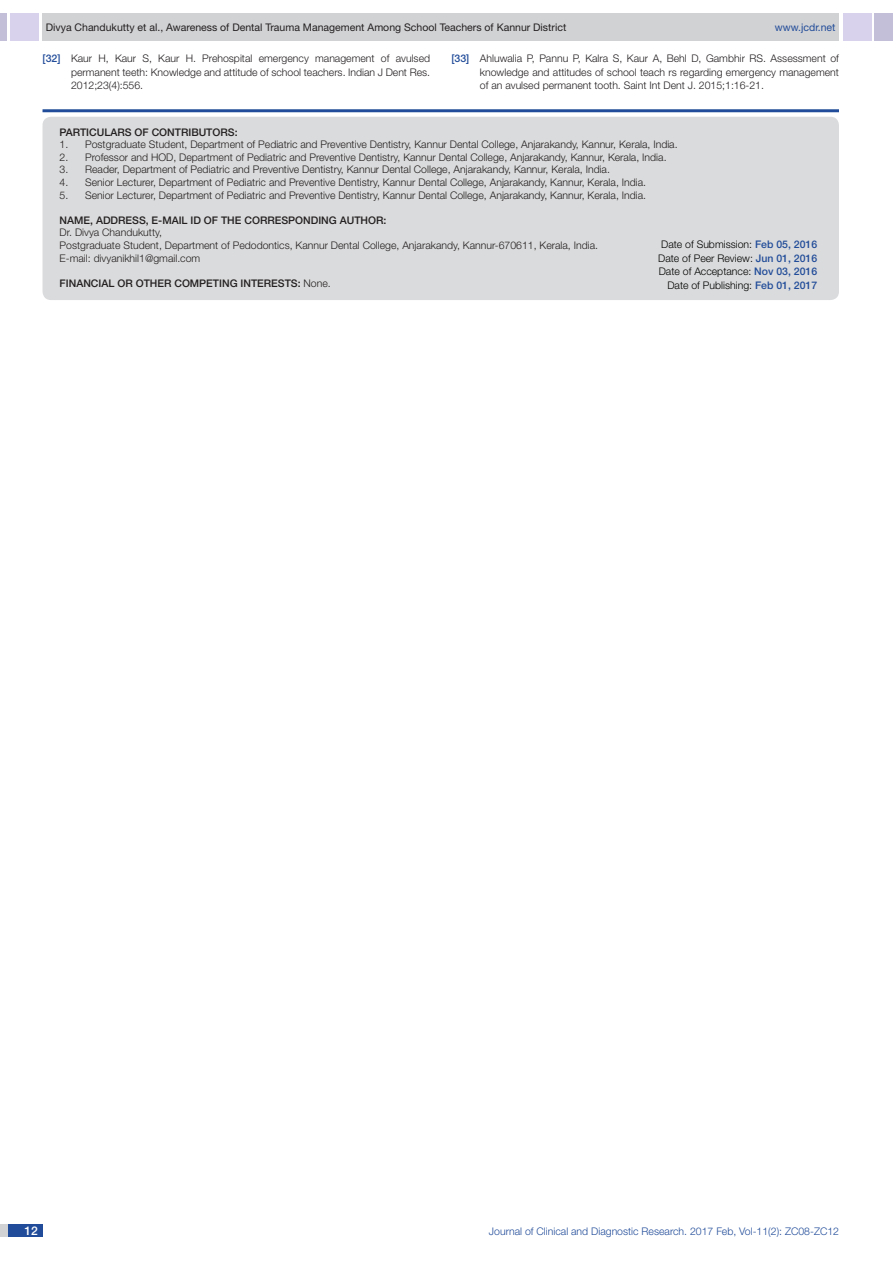
<style>
.page{position:relative;width:893px;height:1263px;background:#fff}
.page>*{position:absolute;margin:0;border:0;box-sizing:border-box;transform-origin:0 0}
.t1{font:500 12px "Helvetica Neue";color:#fff}
.con_particulars{font:300 10.5px/13.5px "Helvetica Neue";color:#231f20;text-align:justify}
.con_particulars-2{font:500 10.5px "Helvetica Neue";color:#231f20}
.t2{font:300 10.5px "Helvetica Neue";color:#000}
.t3{font:10.5px "Helvetica Neue";color:#231f20}
.t4{font:300 10.5px "Helvetica Neue";color:#214c99}
.t5{font:10.5px "Helvetica Neue";color:#214c99}
.s1{font-weight:500;color:#214c99}
.s2{font-weight:300}
</style>
<div class="page">
<div style="left:0;top:13px;width:7px;height:28px;background:#c3bfd8"></div>
<div style="left:10px;top:13px;width:29px;height:28px;background:#d9d2ec"></div>
<div style="left:43px;top:13px;width:796px;height:28px;background:#d1d2d4"></div>
<div style="left:875px;top:13px;width:18px;height:28px;background:#c3bfd8"></div>
<div style="left:843px;top:13px;width:29px;height:28px;background:#d9d2ec"></div>
<div style="left:0;top:1224px;width:43px;height:13px;background:#d1d2d4"></div>
<div style="left:8px;top:1224px;width:35px;height:13px;background:#214c99"></div>
<hr style="left:43px;top:109px;width:796px;height:3px;background:#214c99">
<div style="left:43px;top:117px;width:796px;height:183px;background:#dadbdc;border-radius:9px"></div>
<p class="t3" style="left:46px;top:21px;width:522px">Divya Chandukutty et al., Awareness of Dental Trauma Management Among School Teachers of Kannur District</p>
<p class="t5" style="left:775px;top:21px;width:62px">www.jcdr.net</p>
<p class="con_particulars" style="left:71px;top:52px;width:361px;text-indent:-28px"><span class="s1">[32]</span> Kaur H, Kaur S, Kaur H. Prehospital emergency management of avulsed permanent teeth: Knowledge and attitude of school teachers. Indian J Dent Res.<br>2012;23(4):556.</p>
<p class="con_particulars" style="left:480px;top:52px;width:361px;text-indent:-28px"><span class="s1">[33]</span> Ahluwalia P, Pannu P, Kalra S, Kaur A, Behl D, Gambhir RS. Assessment of knowledge and attitudes of school teach rs regarding emergency management of an avulsed permanent tooth. Saint Int Dent J. 2015;1:16-21.</p>
<p class="con_particulars-2" style="left:60px;top:126px;width:179px">PARTICULARS OF CONTRIBUTORS:</p>
<p class="con_particulars" style="left:60px;top:137px;width:619px">1. Postgraduate Student, Department of Pediatric and Preventive Dentistry, Kannur Dental College, Anjarakandy, Kannur, Kerala, India.</p>
<p class="con_particulars" style="left:60px;top:150px;width:608px">2. Professor and Hod , Department of Pediatric and Preventive Dentistry, Kannur Dental College, Anjarakandy, Kannur, Kerala, India.</p>
<p class="con_particulars" style="left:60px;top:163px;width:552px">3. Reader, Department of Pediatric and Preventive Dentistry, Kannur Dental College, Anjarakandy, Kannur, Kerala, India.</p>
<p class="con_particulars" style="left:60px;top:175px;width:588px">4. Senior Lecturer, Department of Pediatric and Preventive Dentistry, Kannur Dental College, Anjarakandy, Kannur, Kerala, India.</p>
<p class="con_particulars" style="left:60px;top:188px;width:588px">5. Senior Lecturer, Department of Pediatric and Preventive Dentistry, Kannur Dental College, Anjarakandy, Kannur, Kerala, India.</p>
<p class="con_particulars-2" style="left:60px;top:214px;width:328px">NAME, ADDRESS, E-MAIL ID OF THE CORRESPONDING AUTHOR:</p>
<p class="con_particulars" style="left:60px;top:226px;width:104px">Dr. Divya Chandukutty,</p>
<p class="con_particulars" style="left:60px;top:238px;width:540px">Postgraduate Student, Department of Pedodontics, Kannur Dental College, Anjarakandy, Kannur-670611, Kerala, India.</p>
<p class="con_particulars" style="left:60px;top:251px;width:142px">E-mail: divyanikhil1@gmail.com</p>
<p class="con_particulars-2" style="left:60px;top:277px;width:14px">Financial</p>
<p class="con_particulars-2" style="left:117px;top:277px;width:215px">OR OTHER COMPETING INTERESTS: <span class="s2">None.</span></p>
<p class="t2" style="left:661px;top:238px;width:158px">Date of Submission: <span class="s1">Feb 05, 2016</span></p>
<p class="t2" style="left:658px;top:252px;width:161px">Date of Peer Review: <span class="s1">Jun 01, 2016</span></p>
<p class="t2" style="left:659px;top:265px;width:160px">Date of Acceptance: <span class="s1">Nov 03, 2016</span></p>
<p class="t2" style="left:667px;top:279px;width:151px">Date of Publishing: <span class="s1">Feb 01, 2017</span></p>
<p class="t1" style="left:24px;top:1223px;width:15px">12</p>
<p class="t4" style="left:489px;top:1225px;width:352px">Journal of Clinical and Diagnostic Research. 2017 Feb, Vol-11(2): ZC08-ZC12</p>
</div>
